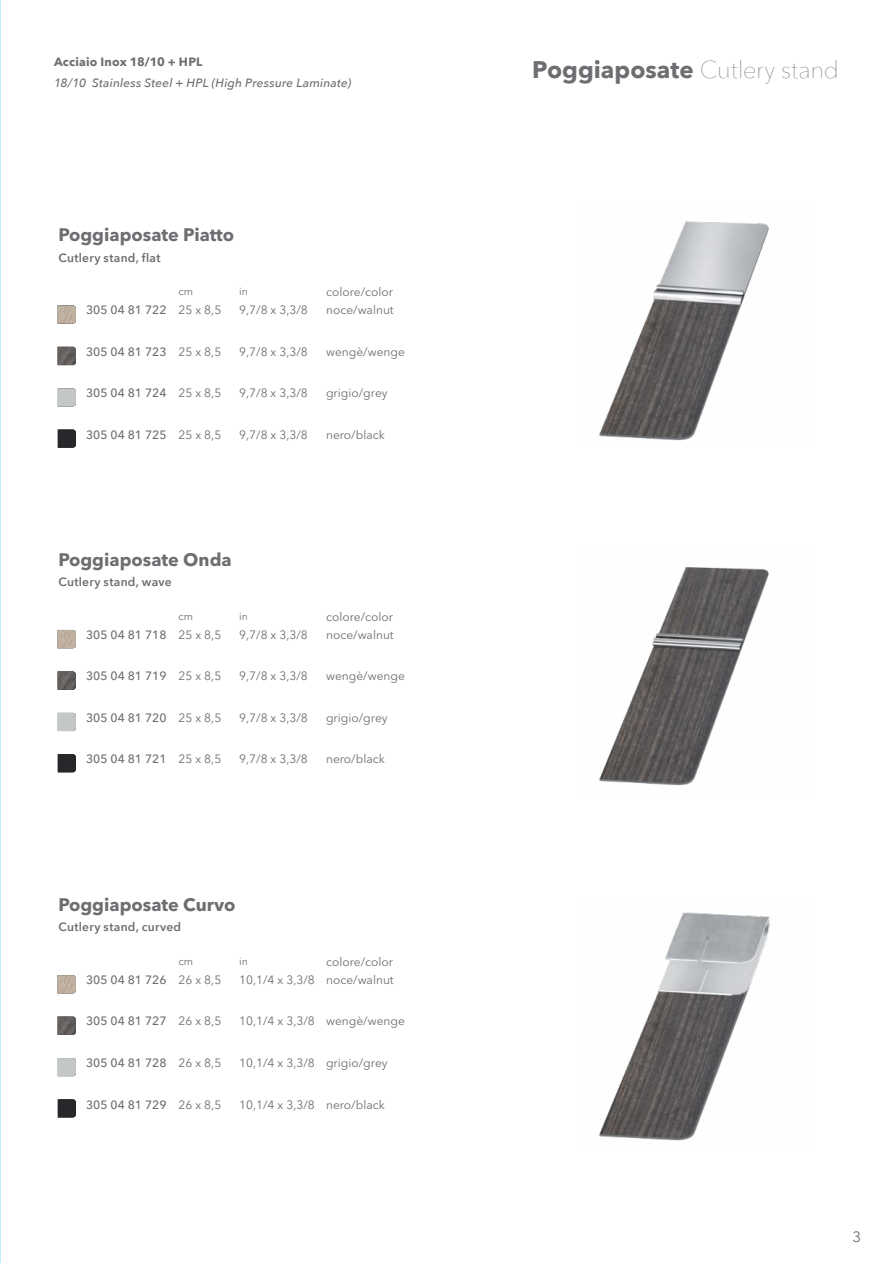
<style>
.page{position:relative;width:893px;height:1263px;background:#fff}
.page>*{position:absolute;margin:0;border:0;box-sizing:border-box;transform-origin:0 0}
.t1{font:700 24px "Avenir Next";color:#6d6e71}
.t2{font:700 18px "Avenir Next LT Pro";color:#6d6e71}
.t3{font:15px "Avenir Next";color:#6d6e71}
.t4{font:12px "Avenir Next LT Pro";color:#6d6e71}
.t5{font:500 12px "Avenir Next LT Pro";color:#6d6e71}
.t6{font:600 12px "Avenir Next";letter-spacing:.025em;color:#6d6e71}
.t7{font:italic 500 12px "Avenir Next";letter-spacing:.015em;color:#6d6e71}
.t8{font:700 12px "Avenir Next";letter-spacing:.015em;color:#6d6e71}
.t9{font:10.5px "Avenir Next LT Pro";letter-spacing:.01em;color:#6d6e71}
.s1{font-weight:400}
.s2{font-weight:200}
</style>
<div class="page">
<img style="left:0;top:0;width:1px;height:1263px">
<img style="left:599px;top:221px;width:170px;height:220px">
<img style="left:599px;top:567px;width:170px;height:219px">
<img style="left:599px;top:912px;width:171px;height:229px">
<img style="left:58px;top:305px;width:18px;height:19px">
<img style="left:58px;top:630px;width:18px;height:18px">
<img style="left:58px;top:975px;width:18px;height:18px">
<img style="left:58px;top:347px;width:18px;height:18px">
<img style="left:58px;top:671px;width:18px;height:19px">
<img style="left:58px;top:1016px;width:18px;height:19px">
<img style="left:58px;top:388px;width:18px;height:18px">
<img style="left:58px;top:713px;width:18px;height:18px">
<img style="left:58px;top:1058px;width:18px;height:18px">
<img style="left:58px;top:429px;width:18px;height:19px">
<img style="left:58px;top:754px;width:18px;height:18px">
<img style="left:58px;top:1099px;width:18px;height:18px">
<p class="t8" style="left:54px;top:51px;width:150px">Acciaio Inox 18/10 + HPL</p>
<p class="t7" style="left:54px;top:72px;width:299px">18/10 Stainless Steel + HPL (High Pressure Laminate)</p>
<h2 class="t2" style="left:58px;top:224px;width:177px">Poggiaposate Piatto</h2>
<p class="t6" style="left:58px;top:247px;width:104px">Cutlery stand, flat</p>
<p class="t9" style="left:179px;top:285px;width:16px">cm</p>
<p class="t9" style="left:239px;top:285px;width:10px">in</p>
<p class="t4" style="left:326px;top:285px;width:69px">colore/color</p>
<p class="t5" style="left:86px;top:303px;width:137px">305 04 81 722 <span class="s1">25 x 8,5</span></p>
<p class="t4" style="left:239px;top:303px;width:70px">9,7/8 x 3,3/8</p>
<p class="t4" style="left:326px;top:303px;width:69px">noce/walnut</p>
<p class="t5" style="left:86px;top:344px;width:137px">305 04 81 723 <span class="s1">25 x 8,5</span></p>
<p class="t4" style="left:239px;top:344px;width:70px">9,7/8 x 3,3/8</p>
<p class="t4" style="left:326px;top:344px;width:80px">wengè/wenge</p>
<p class="t5" style="left:86px;top:386px;width:137px">305 04 81 724 <span class="s1">25 x 8,5</span></p>
<p class="t4" style="left:239px;top:386px;width:70px">9,7/8 x 3,3/8</p>
<p class="t4" style="left:326px;top:386px;width:63px">grigio/grey</p>
<p class="t5" style="left:86px;top:427px;width:137px">305 04 81 725 <span class="s1">25 x 8,5</span></p>
<p class="t4" style="left:239px;top:427px;width:70px">9,7/8 x 3,3/8</p>
<p class="t4" style="left:326px;top:427px;width:60px">nero/black</p>
<h2 class="t2" style="left:58px;top:548px;width:175px">Poggiaposate Onda</h2>
<p class="t6" style="left:58px;top:572px;width:115px">Cutlery stand, wave</p>
<p class="t9" style="left:179px;top:610px;width:16px">cm</p>
<p class="t9" style="left:239px;top:610px;width:10px">in</p>
<p class="t4" style="left:326px;top:610px;width:69px">colore/color</p>
<p class="t5" style="left:86px;top:627px;width:137px">305 04 81 718 <span class="s1">25 x 8,5</span></p>
<p class="t4" style="left:239px;top:627px;width:70px">9,7/8 x 3,3/8</p>
<p class="t4" style="left:326px;top:627px;width:69px">noce/walnut</p>
<p class="t5" style="left:86px;top:669px;width:137px">305 04 81 719 <span class="s1">25 x 8,5</span></p>
<p class="t4" style="left:239px;top:669px;width:70px">9,7/8 x 3,3/8</p>
<p class="t4" style="left:326px;top:669px;width:80px">wengè/wenge</p>
<p class="t5" style="left:86px;top:710px;width:137px">305 04 81 720 <span class="s1">25 x 8,5</span></p>
<p class="t4" style="left:239px;top:710px;width:70px">9,7/8 x 3,3/8</p>
<p class="t4" style="left:326px;top:710px;width:63px">grigio/grey</p>
<p class="t5" style="left:86px;top:752px;width:137px">305 04 81 721 <span class="s1">25 x 8,5</span></p>
<p class="t4" style="left:239px;top:752px;width:70px">9,7/8 x 3,3/8</p>
<p class="t4" style="left:326px;top:752px;width:60px">nero/black</p>
<h2 class="t2" style="left:58px;top:893px;width:179px">Poggiaposate Curvo</h2>
<p class="t6" style="left:58px;top:917px;width:124px">Cutlery stand, curved</p>
<p class="t9" style="left:179px;top:955px;width:16px">cm</p>
<p class="t9" style="left:239px;top:955px;width:10px">in</p>
<p class="t4" style="left:326px;top:955px;width:69px">colore/color</p>
<p class="t5" style="left:86px;top:972px;width:137px">305 04 81 726 <span class="s1">26 x 8,5</span></p>
<p class="t4" style="left:239px;top:972px;width:156px">10,1/4 x 3,3/8 noce/walnut</p>
<p class="t5" style="left:86px;top:1014px;width:137px">305 04 81 727 <span class="s1">26 x 8,5</span></p>
<p class="t4" style="left:239px;top:1014px;width:167px">10,1/4 x 3,3/8 wengè/wenge</p>
<p class="t5" style="left:86px;top:1055px;width:137px">305 04 81 728 <span class="s1">26 x 8,5</span></p>
<p class="t4" style="left:239px;top:1055px;width:150px">10,1/4 x 3,3/8 grigio/grey</p>
<p class="t5" style="left:86px;top:1097px;width:137px">305 04 81 729 <span class="s1">26 x 8,5</span></p>
<p class="t4" style="left:239px;top:1097px;width:147px">10,1/4 x 3,3/8 nero/black</p>
<h1 class="t1" style="left:532px;top:49px;width:308px">Poggiaposate <span class="s2">Cutlery stand</span></h1>
<p class="t3" style="left:852px;top:1224px;width:10px">3</p>
</div>
